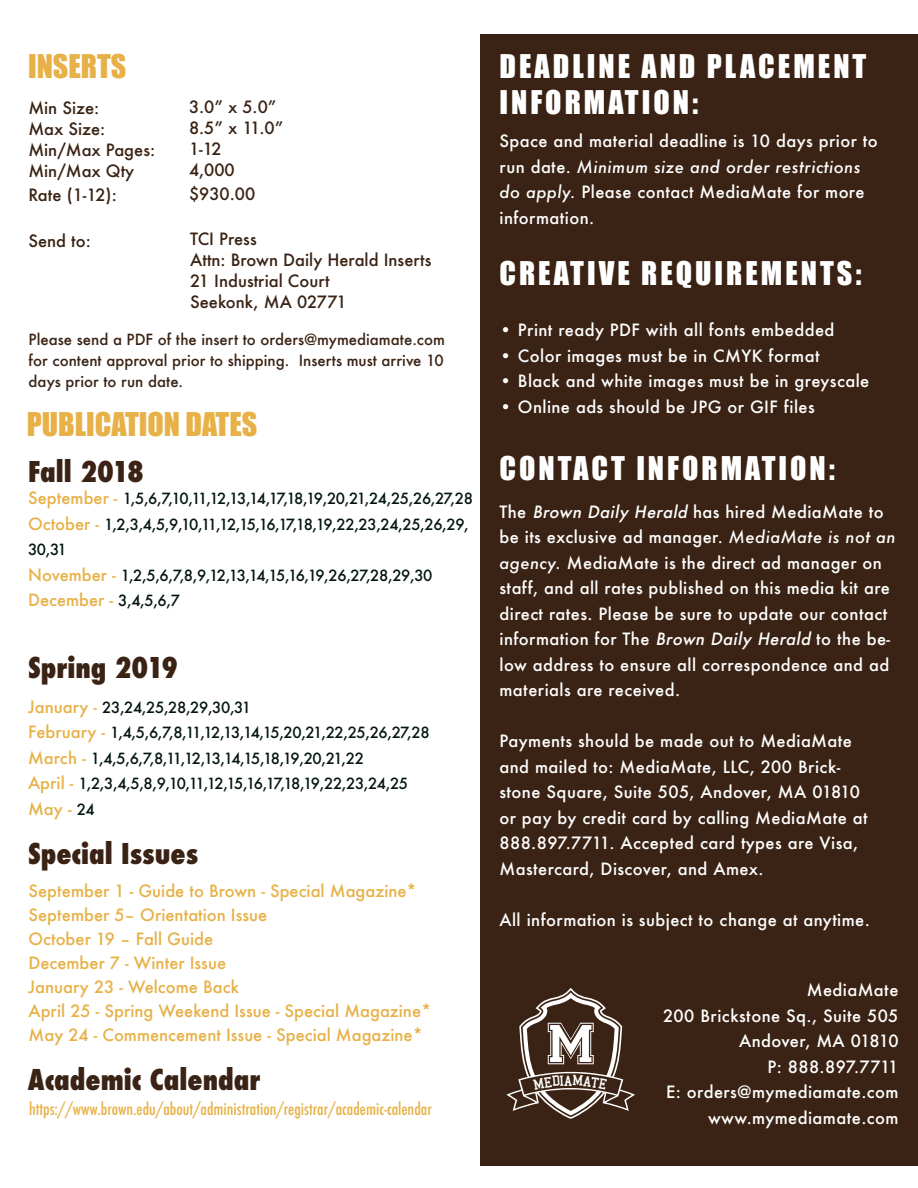
<style>
.page{position:relative;width:918px;height:1188px;background:#fff}
.page>*{position:absolute;margin:0;border:0;box-sizing:border-box;transform-origin:0 0}
.t1{font:30px/36px "Impact";letter-spacing:.1em;color:#fff}
.t2{font:30px "Impact";color:#e7b147}
.t3{font:800 condensed 27.9px "Futura";color:#3a2314}
.t4{font:500 16.5px/25.5px "Futura";letter-spacing:.025em;color:#fff}
.t5{font:500 16.5px "Futura";color:#e7b147}
.t6{font:500 16.5px "Futura";color:#3a2314}
.t7{font:500 condensed 16.5px "Futura";color:#e7b147}
.t8{font:500 15px/25.5px "Futura";letter-spacing:-.095em;color:#041611}
.t9{font:500 15px/21px "Futura";color:#3a2314;text-align:justify}
.t10{font:500 15px "Futura";letter-spacing:-.075em;color:#041611}
.t11{font:500 15px "Futura";letter-spacing:-.025em;color:#041611}
.s1{font-size:16.5px;color:#e7b147}
.s2{font-size:15px;color:#041611}
.s3{font-style:italic}
</style>
<div class="page">
<div style="left:481px;top:35px;width:437px;height:1131px;background:#3a2314"></div>
<svg style="left:506px;top:988px;width:129px;height:131px"></svg>
<p class="t2" style="left:28px;top:43px;width:100px">INSERTS</p>
<p class="t6" style="left:28px;top:97px;width:73px">Min Size:</p>
<p class="t6" style="left:28px;top:118px;width:78px">Max Size:</p>
<p class="t6" style="left:28px;top:139px;width:128px">Min/Max Pages:</p>
<p class="t6" style="left:28px;top:160px;width:107px">Min/Max Qty</p>
<p class="t6" style="left:28px;top:184px;width:90px">Rate (1-12):</p>
<p class="t6" style="left:28px;top:230px;width:64px">Send to:</p>
<p class="t6" style="left:189px;top:95px;width:89px">3.0” x 5.0”</p>
<p class="t6" style="left:189px;top:116px;width:96px">8.5” x 11.0”</p>
<p class="t6" style="left:189px;top:137px;width:34px">1-12</p>
<p class="t6" style="left:189px;top:158px;width:47px">4,000</p>
<p class="t6" style="left:189px;top:182px;width:68px">$930.00</p>
<p class="t6" style="left:190px;top:228px;width:68px">TCI Press</p>
<p class="t6" style="left:190px;top:249px;width:243px">Attn: Brown Daily Herald Inserts</p>
<p class="t6" style="left:190px;top:270px;width:141px">21 Industrial Court</p>
<p class="t6" style="left:190px;top:291px;width:158px">Seekonk, MA 02771</p>
<p class="t9" style="left:29px;top:329px;width:418px">Please send a PDF of the insert to orders@mymediamate.com for content approval prior to shipping. Inserts must arrive 10 days prior to run date.</p>
<p class="t2" style="left:27px;top:401px;width:232px">PUBLICATION DATES</p>
<p class="t3" style="left:28px;top:453px;width:118px">Fall 2018</p>
<p class="t8" style="left:28px;top:486px;width:446px"><span class="s1">September -</span> 1,5,6,7,10,11,12,13,14,17,18,19,20,21,24,25,26,27,28</p>
<p class="t8" style="left:28px;top:511px;width:442px"><span class="s1">October -</span> 1,2,3,4,5,9,10,11,12,15,16,17,18,19,22,23,24,25,26,29,<br>30,31</p>
<p class="t8" style="left:28px;top:562px;width:406px"><span class="s1">November -</span> 1,2,5,6,7,8,9,12,13,14,15,16,19,26,27,28,29,30</p>
<p class="t5" style="left:28px;top:589px;width:153px">December - <span class="s2">3,4,5,6,7</span></p>
<p class="t3" style="left:28px;top:648px;width:152px">Spring 2019</p>
<p class="t11" style="left:28px;top:697px;width:225px"><span class="s1">January -</span> 23,24,25,28,29,30,31</p>
<p class="t10" style="left:28px;top:722px;width:403px"><span class="s1">February -</span> 1,4,5,6,7,8,11,12,13,14,15,20,21,22,25,26,27,28</p>
<p class="t8" style="left:28px;top:745px;width:337px"><span class="s1">March -</span> 1,4,5,6,7,8,11,12,13,14,15,18,19,20,21,22</p>
<p class="t8" style="left:28px;top:771px;width:382px"><span class="s1">April -</span> 1,2,3,4,5,8,9,10,11,12,15,16,17,18,19,22,23,24,25</p>
<p class="t5" style="left:28px;top:797px;width:68px">May - <span class="s2">24</span></p>
<p class="t3" style="left:28px;top:835px;width:172px">Special Issues</p>
<p class="t5" style="left:28px;top:880px;width:390px">September 1 - Guide to Brown - Special Magazine*</p>
<p class="t5" style="left:28px;top:904px;width:240px">September 5– Orientation Issue</p>
<p class="t5" style="left:28px;top:928px;width:186px">October 19 – Fall Guide</p>
<p class="t5" style="left:28px;top:952px;width:199px">December 7 - Winter Issue</p>
<p class="t5" style="left:28px;top:976px;width:212px">January 23 - Welcome Back</p>
<p class="t5" style="left:28px;top:1000px;width:404px">April 25 - Spring Weekend Issue - Special Magazine*</p>
<p class="t5" style="left:28px;top:1024px;width:396px">May 24 - Commencement Issue - Special Magazine*</p>
<p class="t3" style="left:28px;top:1061px;width:234px">Academic Calendar</p>
<p class="t7" style="left:29px;top:1098px;width:404px">https://www.brown.edu/about/administration/registrar/academic-calendar</p>
<p class="t1" style="left:500px;top:47px;width:368px">DEADLINE AND PLACEMENT<br>INFORMATION:</p>
<p class="t4" style="left:500px;top:128px;width:380px">Space and material deadline is 10 days prior to run date. <span class="s3">Minimum size and order restrictions</span></p>
<p class="t4" style="left:500px;top:179px;width:367px"><span class="s3">do apply.</span> Please contact MediaMate for more information.</p>
<p class="t1" style="left:500px;top:255px;width:364px">CREATIVE REQUIREMENTS:</p>
<p class="t4" style="left:500px;top:317px;width:336px">• Print ready PDF with all fonts embedded</p>
<p class="t4" style="left:500px;top:343px;width:322px">• Color images must be in CMYK format</p>
<p class="t4" style="left:500px;top:368px;width:371px">• Black and white images must be in greyscale</p>
<p class="t4" style="left:500px;top:394px;width:317px">• Online ads should be JPG or GIF files</p>
<p class="t1" style="left:500px;top:450px;width:337px">CONTACT INFORMATION:</p>
<p class="t4" style="left:500px;top:499px;width:398px">The <span class="s3">Brown Daily Herald</span> has hired MediaMate to be its exclusive ad manager. <span class="s3">MediaMate is not an agency.</span> MediaMate is the direct ad manager on staff, and all rates published on this media kit are direct rates. Please be sure to update our contact information for The <span class="s3">Brown Daily Herald</span> to the be&shy;low address to ensure all correspondence and ad materials are received.</p>
<p class="t4" style="left:500px;top:728px;width:370px">Payments should be made out to MediaMate and mailed to: MediaMate, LLC, 200 Brick&shy;stone Square, Suite 505, Andover, MA 01810 or pay by credit card by calling MediaMate at 888.897.7711. Accepted card types are Visa, Mastercard, Discover, and Amex.</p>
<p class="t4" style="left:500px;top:907px;width:372px">All information is subject to change at anytime.</p>
<p class="t4" style="left:807px;top:977px;width:93px">MediaMate</p>
<p class="t4" style="left:663px;top:1002px;width:237px">200 Brickstone Sq., Suite 505</p>
<p class="t4" style="left:739px;top:1028px;width:161px">Andover, MA 01810</p>
<p class="t4" style="left:768px;top:1053px;width:132px">P: 888.897.7711</p>
<p class="t4" style="left:666px;top:1079px;width:234px">E: orders@mymediamate.com</p>
<p class="t4" style="left:708px;top:1104px;width:192px">www.mymediamate.com</p>
</div>
